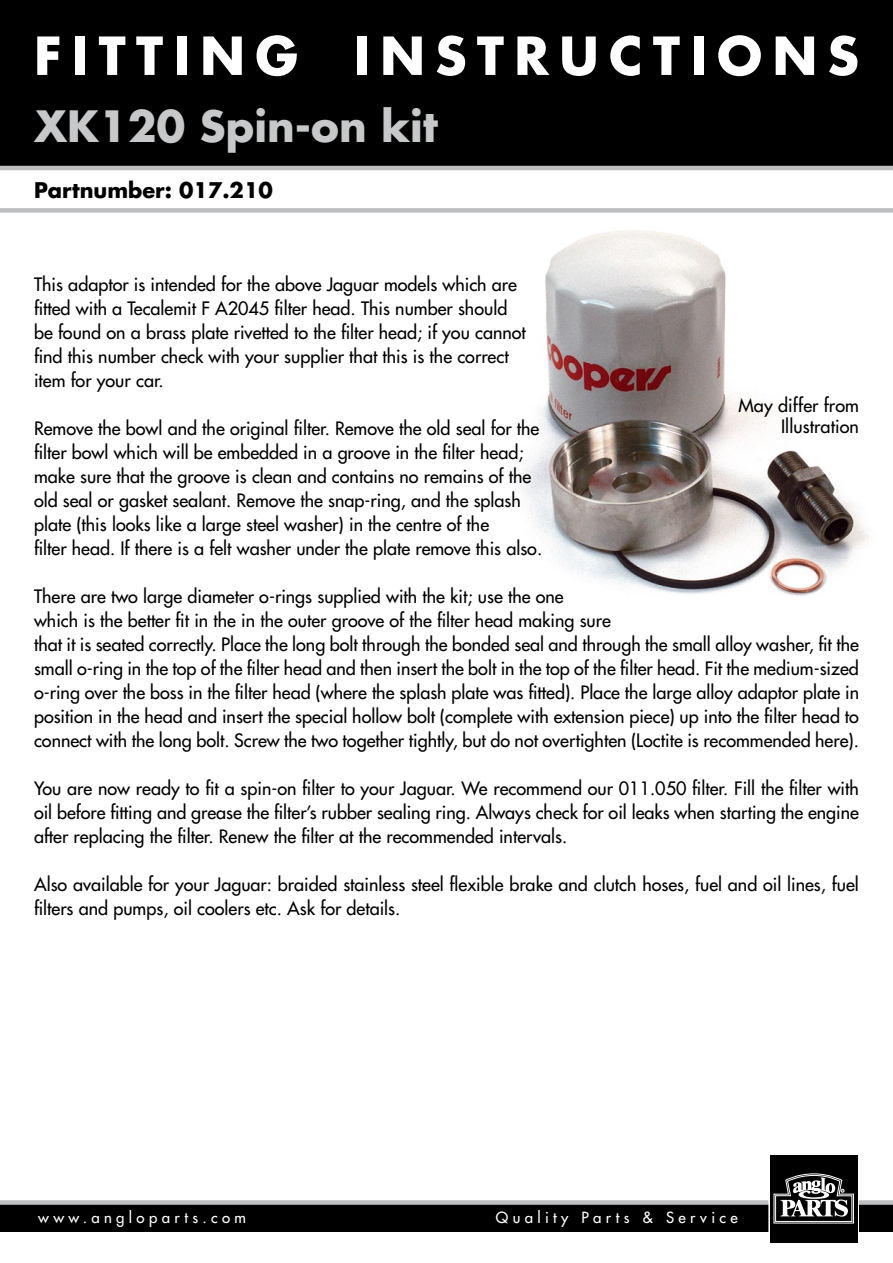
<style>
.page{position:relative;width:893px;height:1263px;background:#fff}
.page>*{position:absolute;margin:0;border:0;box-sizing:border-box;transform-origin:0 0}
.t1{font:700 51px "Futura";letter-spacing:.2em;color:#fff}
.t2{font:700 42px "Futura";color:#c7c8ca}
.t3{font:700 21px "Futura";color:#000}
.t4{font:18px/24px "Futura";color:#000}
.t5{font:15px "Futura";letter-spacing:.29em;color:#fff}
</style>
<div class="page">
<img style="left:520px;top:230px;width:349px;height:366px">
<div style="left:0;top:0;width:893px;height:169px;background:#000"></div>
<div style="left:0;top:1204px;width:893px;height:27px;background:#000"></div>
<div style="left:0;top:1200px;width:893px;height:5px;background:#bcbec0"></div>
<svg style="left:768px;top:1155px;width:91px;height:88px"></svg>
<div style="left:770px;top:1156px;width:87px;height:87px;background:#000"></div>
<svg style="left:773px;top:1173px;width:81px;height:51px"></svg>
<hr style="left:0;top:166px;width:893px;height:4px;background:#bcbec0">
<div style="left:0;top:208px;width:893px;height:5px;background:#bcbec0"></div>
<h1 class="t1" style="left:34px;top:20px;width:826px">FITTING INSTRUCTIONS</h1>
<h2 class="t2" style="left:34px;top:97px;width:405px">XK120 Spin-on kit</h2>
<p class="t3" style="left:34px;top:175px;width:240px">Partnumber: 017.210</p>
<p class="t4" style="left:34px;top:272px;width:493px">This adaptor is intended for the above Jaguar models which are fitted with a Tecalemit F A2045 filter head. This number should be found on a brass plate rivetted to the filter head; if you cannot find this number check with your supplier that this is the correct item for your car.</p>
<p class="t4" style="left:34px;top:416px;width:510px">Remove the bowl and the original filter. Remove the old seal for the filter bowl which will be embedded in a groove in the filter head; make sure that the groove is clean and contains no remains of the old seal or gasket sealant. Remove the snap-ring, and the splash plate (this looks like a large steel washer) in the centre of the<br>filter head. If there is a felt washer under the plate remove this also.</p>
<p class="t4" style="left:34px;top:584px;width:827px">There are two large diameter o-rings supplied with the kit; use the one<br>which is the better fit in the in the outer groove of the filter head making sure<br>that it is seated correctly. Place the long bolt through the bonded seal and through the small alloy washer, fit the small o-ring in the top of the filter head and then insert the bolt in the top of the filter head. Fit the medium-sized o-ring over the boss in the filter head (where the splash plate was fitted). Place the large alloy adaptor plate in position in the head and insert the special hollow bolt (complete with extension piece) up into the filter head to connect with the long bolt. Screw the two together tightly, but do not overtighten (Loctite is recommended here).</p>
<p class="t4" style="left:34px;top:776px;width:826px;text-align:justify">You are now ready to fit a spin-on filter to your Jaguar. We recommend our 011.050 filter. Fill the filter with oil before fitting and grease the filter’s rubber sealing ring. Always check for oil leaks when starting the engine after replacing the filter. Renew the filter at the recommended intervals.</p>
<p class="t4" style="left:34px;top:872px;width:826px">Also available for your Jaguar: braided stainless steel flexible brake and clutch hoses, fuel and oil lines, fuel filters and pumps, oil coolers etc. Ask for details.</p>
<p class="t4" style="left:738px;top:394px;width:122px;line-height:21.6px;text-align:right">May differ from<br>Illustration</p>
<p class="t5" style="left:38px;top:1208px;width:209px">www.angloparts.com</p>
<p class="t5" style="left:496px;top:1208px;width:243px">Quality Parts &amp; Service</p>
</div>
